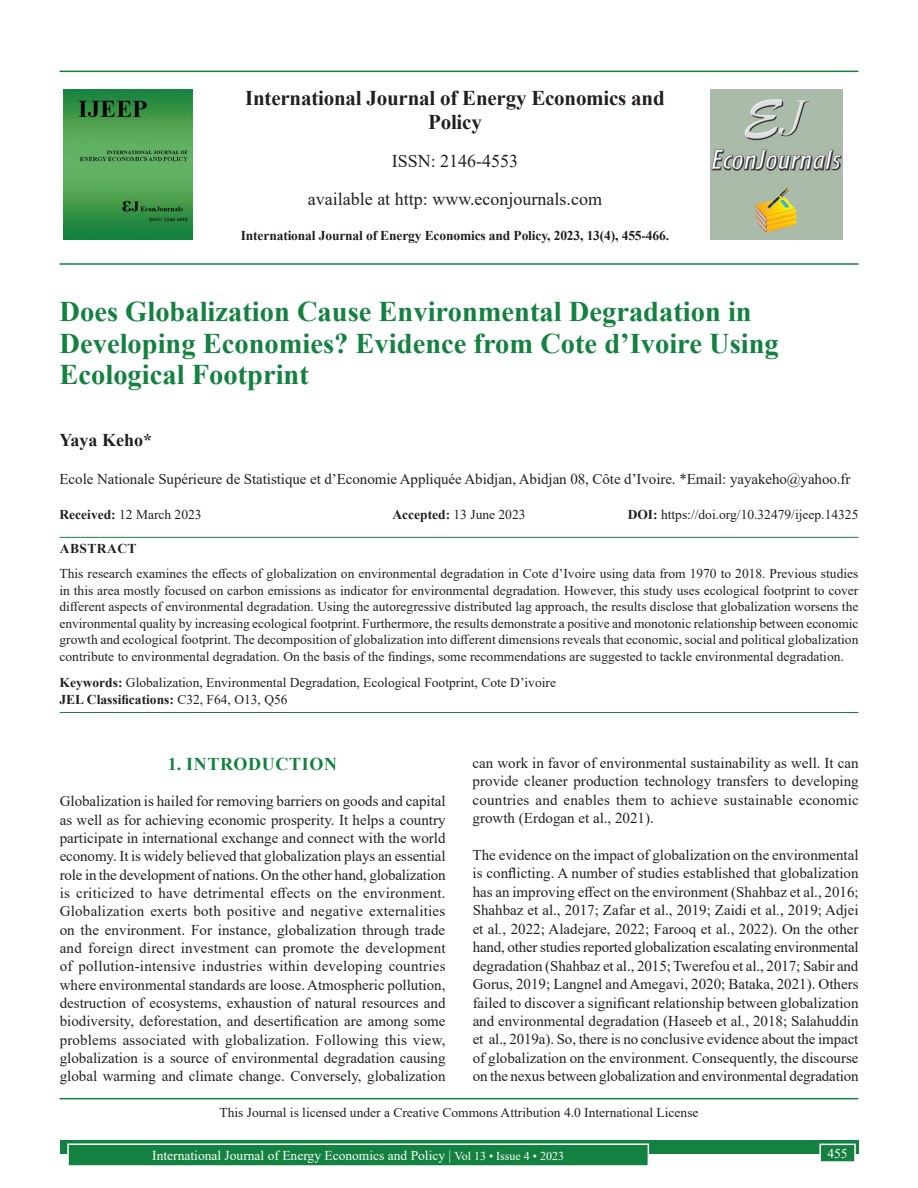
<style>
.page{position:relative;width:918px;height:1188px;background:#fff}
.page>*{position:absolute;margin:0;border:0;box-sizing:border-box;transform-origin:0 0}
.t1{font:700 28.5px/31.5px "Times New Roman";color:#13813f}
.t2{font:700 21px/24px "Times New Roman";letter-spacing:-.01em;color:#231f20;text-align:center}
.t3{font:18px/38px "Times New Roman";color:#231f20;text-align:center}
.t4{font:700 18px "Times New Roman";letter-spacing:.035em;color:#13813f}
.t5{font:700 18px "Times New Roman";color:#231f20}
.t6{font:15px/18.3px "Times New Roman";letter-spacing:-.005em;color:#231f20;text-align:justify}
.t7{font:13.5px/16.5px "Times New Roman";color:#231f20;text-align:justify}
.t8{font:13.5px "Times New Roman";color:#fff}
.t9{font:700 13.5px "Times New Roman";letter-spacing:-.01em;color:#231f20}
.t10{font:700 13.5px "Times New Roman";letter-spacing:.035em;color:#231f20}
.s1{font-weight:700}
.s2{font-style:italic}
.s3{font-size:12px}
</style>
<div class="page">
<div style="left:60px;top:1140px;width:798px;height:13px;background:#13813f"></div>
<div style="left:68px;top:1144px;width:580px;height:22px;background:#13813f"></div>
<div style="left:67px;top:1143px;width:582px;height:24px;border:2px solid #fff"></div>
<div style="left:820px;top:1144px;width:35px;height:18px;background:#13813f"></div>
<div style="left:819px;top:1144px;width:37px;height:19px;border:2px solid #fff"></div>
<hr style="left:60px;top:71px;width:798px;height:1px;background:#13813f">
<hr style="left:60px;top:263px;width:798px;height:2px;background:#13813f">
<img style="left:64px;top:89px;width:129px;height:151px">
<img style="left:711px;top:89px;width:132px;height:150px">
<hr style="left:60px;top:537px;width:798px;height:1px;background:#13813f">
<hr style="left:60px;top:712px;width:798px;height:1px;background:#13813f">
<hr style="left:60px;top:1098px;width:798px;height:1px;background:#13813f">
<h2 class="t2" style="left:245px;top:85px;width:421px">International Journal of Energy Economics and<br>Policy</h2>
<p class="t3" style="left:308px;top:141px;width:296px">ISSN: 2146-4553<br>available at http: www.econjournals.com</p>
<p class="t9" style="left:241px;top:226px;width:430px">International Journal of Energy Economics and Policy, 2023, 13(4), 455-466.</p>
<h1 class="t1" style="left:60px;top:295px;width:721px">Does Globalization Cause Environmental Degradation in<br>Developing Economies? Evidence from Cote d’Ivoire Using<br>Ecological Footprint</h1>
<p class="t5" style="left:60px;top:427px;width:94px">Yaya Keho*</p>
<p class="t6" style="left:60px;top:470px;width:792px">Ecole Nationale Supérieure de Statistique et d’Economie Appliquée Abidjan, Abidjan 08, Côte d’Ivoire. *Email: yayakeho@yahoo.fr</p>
<p class="t7" style="left:60px;top:505px;width:144px"><span class="s1">Received:</span> 12 March 2023</p>
<p class="t7" style="left:392px;top:505px;width:135px"><span class="s1">Accepted:</span> 13 June 2023</p>
<p class="t7" style="left:628px;top:505px;width:232px"><span class="s1">DOI:</span> https://doi.org/10.32479/ijeep.14325</p>
<p class="t10" style="left:60px;top:539px;width:78px">ABSTRACT</p>
<p class="t7" style="left:60px;top:565px;width:800px">This research examines the effects of globalization on environmental degradation in Cote d’Ivoire using data from 1970 to 2018. Previous studies in this area mostly focused on carbon emissions as indicator for environmental degradation. However, this study uses ecological footprint to cover different aspects of environmental degradation. Using the autoregressive distributed lag approach, the results disclose that globalization worsens the environmental quality by increasing ecological footprint. Furthermore, the results demonstrate a positive and monotonic relationship between economic growth and ecological footprint. The decomposition of globalization into different dimensions reveals that economic, social and political globalization contribute to environmental degradation. On the basis of the findings, some recommendations are suggested to tackle environmental degradation.</p>
<p class="t7" style="left:60px;top:674px;width:498px"><span class="s1">Keywords:</span> Globalization, Environmental Degradation, Ecological Footprint, Cote D’ivoire<br><span class="s1">JEL Classifications:</span> C32, F64, O13, Q56</p>
<p class="t6" style="left:473px;top:753px;width:388px">can work in favor of environmental sustainability as well. It can provide cleaner production technology transfers to developing countries and enables them to achieve sustainable economic growth (Erdogan et al., 2021).</p>
<p class="t6" style="left:473px;top:845px;width:388px">The evidence on the impact of globalization on the environmental is conflicting. A number of studies established that globalization has an improving effect on the environment (Shahbaz et al., 2016; Shahbaz et al., 2017; Zafar et al., 2019; Zaidi et al<span class="s2">.</span>, 2019; Adjei et al<span class="s2">.</span>, 2022; Aladejare, 2022; Farooq et al., 2022). On the other hand, other studies reported globalization escalating environmental degradation (Shahbaz et al., 2015; Twerefou et al., 2017; Sabir and Gorus, 2019; Langnel and Amegavi, 2020; Bataka, 2021). Others failed to discover a significant relationship between globalization and environmental degradation (Haseeb et al<span class="s2">.</span>, 2018; Salahuddin et al., 2019a). So, there is no conclusive evidence about the impact of globalization on the environment. Consequently, the discourse on the nexus between globalization and environmental degradation</p>
<p class="t7" style="left:219px;top:1104px;width:481px">This Journal is licensed under a Creative Commons Attribution 4.0 International License</p>
<p class="t4" style="left:168px;top:751px;width:171px">1. INTRODUCTION</p>
<p class="t6" style="left:60px;top:792px;width:387px">Globalization is hailed for removing barriers on goods and capital as well as for achieving economic prosperity. It helps a country participate in international exchange and connect with the world economy. It is widely believed that globalization plays an essential role in the development of nations. On the other hand, globalization is criticized to have detrimental effects on the environment.<br>Globalization exerts both positive and negative externalities on the environment. For instance, globalization through trade and foreign direct investment can promote the development of pollution-intensive industries within developing countries where environmental standards are loose. Atmospheric pollution, destruction of ecosystems, exhaustion of natural resources and biodiversity, deforestation, and desertification are among some problems associated with globalization. Following this view, globalization is a source of environmental degradation causing global warming and climate change. Conversely, globalization</p>
<p class="t8" style="left:152px;top:1146px;width:413px">International Journal of Energy Economics and Policy | <span class="s3">Vol 13 • Issue 4 • 2023</span></p>
<p class="t8" style="left:827px;top:1144px;width:22px">455</p>
</div>
